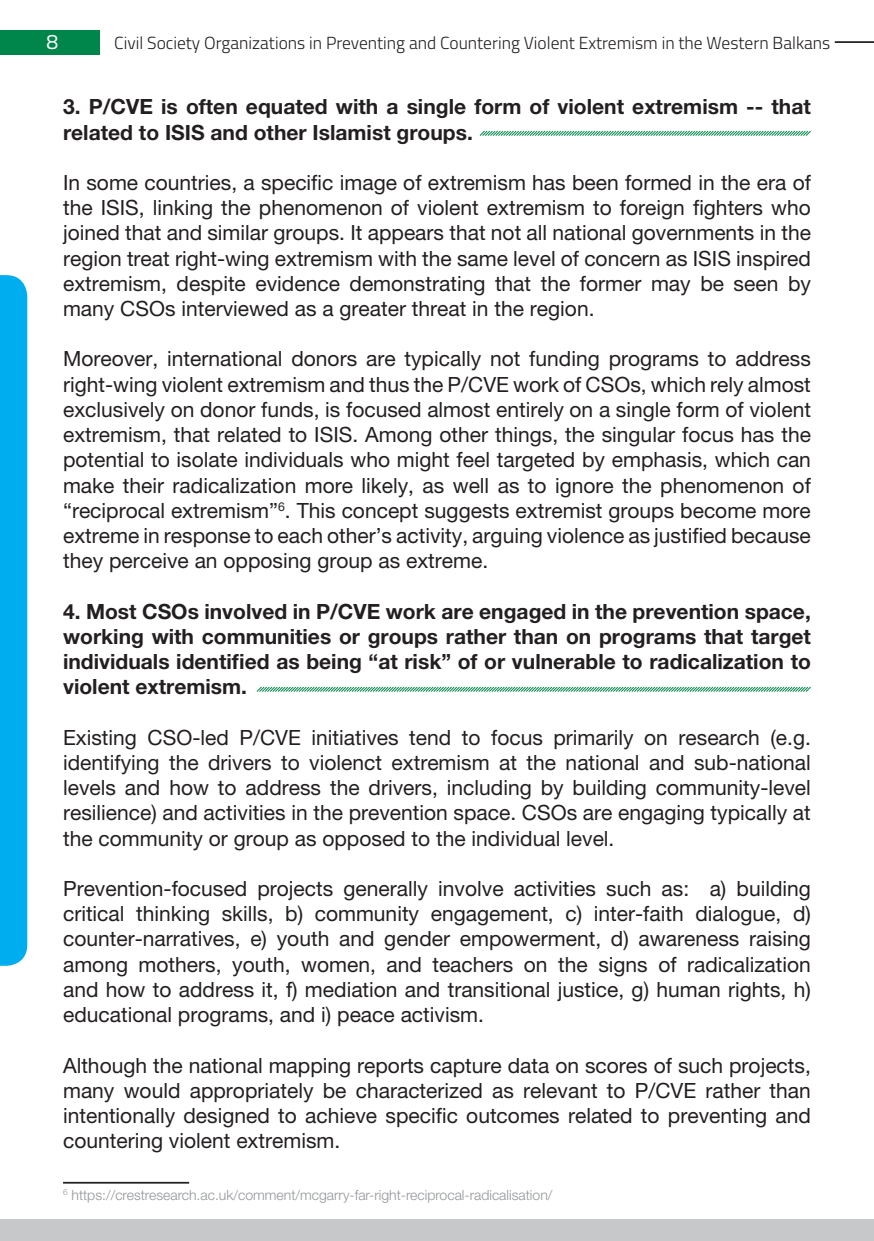
<style>
.page{position:relative;width:874px;height:1241px;background:#fff}
.page>*{position:absolute;margin:0;border:0;box-sizing:border-box;transform-origin:0 0}
.t1{font:21px/25.2px "Helvetica Neue LT Pro";color:#231f20;text-align:justify}
.t2{font:700 21px/25.2px "Helvetica Neue LT Pro";color:#231f20}
.t3{font:21px "Titillium";color:#fff}
.t4{font:300 17.5px "Titillium";color:#231f20}
.t5{font:300 14px "Helvetica Neue LT Pro";color:#939598}
</style>
<div class="page">
<div style="left:0;top:30px;width:99px;height:24px;background:#00854a"></div>
<hr style="left:834px;top:41px;width:39px;height:2px;background:#231f20">
<div style="left:0;top:1218px;width:873px;height:22px;background:#c7c8ca"></div>
<div style="left:0;top:275px;width:27px;height:690px;background:#00aeef"></div>
<hr style="left:63px;top:1181px;width:126px;height:2px;background:#231f20">
<svg style="left:479px;top:130px;width:332px;height:6px"></svg>
<svg style="left:256px;top:686px;width:555px;height:6px"></svg>
<p class="t3" style="left:46px;top:26px;width:13px">8</p>
<p class="t4" style="left:114px;top:30px;width:717px">Civil Society Organizations in Preventing and Countering Violent Extremism in the Western Balkans</p>
<p class="t2" style="left:63px;top:94px;width:748px">3. P/CVE is often equated with a single form of violent extremism -- that related to ISIS and other Islamist groups.</p>
<p class="t1" style="left:63px;top:169px;width:749px">In some countries, a specific image of extremism has been formed in the era of the ISIS, linking the phenomenon of violent extremism to foreign fighters who joined that and similar groups. It appears that not all national governments in the region treat right-wing extremism with the same level of concern as ISIS inspired extremism, despite evidence demonstrating that the former may be seen by many CSOs interviewed as a greater threat in the region.</p>
<p class="t1" style="left:63px;top:346px;width:749px">Moreover, international donors are typically not funding programs to address right-wing violent extremism and thus the P/CVE work of CSOs, which rely almost exclusively on donor funds, is focused almost entirely on a single form of violent extremism, that related to ISIS. Among other things, the singular focus has the potential to isolate individuals who might feel targeted by emphasis, which can make their radicalization more likely, as well as to ignore the phenomenon of “reciprocal extremism”<sup>6</sup>. This concept suggests extremist groups become more extreme in response to each other’s activity, arguing violence as justified because they perceive an opposing group as extreme.</p>
<p class="t2" style="left:63px;top:598px;width:749px;text-align:justify">4. Most CSOs involved in P/CVE work are engaged in the prevention space, working with communities or groups rather than on programs that target individuals identified as being “at risk” of or vulnerable to radicalization to violent extremism.</p>
<p class="t1" style="left:63px;top:724px;width:749px">Existing CSO-led P/CVE initiatives tend to focus primarily on research (e.g. identifying the drivers to violenct extremism at the national and sub-national levels and how to address the drivers, including by building community-level resilience) and activities in the prevention space. CSOs are engaging typically at the community or group as opposed to the individual level.</p>
<p class="t1" style="left:63px;top:875px;width:749px">Prevention-focused projects generally involve activities such as: a) building critical thinking skills, b) community engagement, c) inter-faith dialogue, d) counter-narratives, e) youth and gender empowerment, d) awareness raising among mothers, youth, women, and teachers on the signs of radicalization and how to address it, f) mediation and transitional justice, g) human rights, h) educational programs, and i) peace activism.</p>
<p class="t1" style="left:63px;top:1051px;width:749px">Although the national mapping reports capture data on scores of such projects, many would appropriately be characterized as relevant to P/CVE rather than intentionally designed to achieve specific outcomes related to preventing and countering violent extremism.</p>
<p class="t5" style="left:63px;top:1185px;width:490px"><sup>6</sup> https://crestresearch.ac.uk/comment/mcgarry-far-right-reciprocal-radicalisation/</p>
</div>
